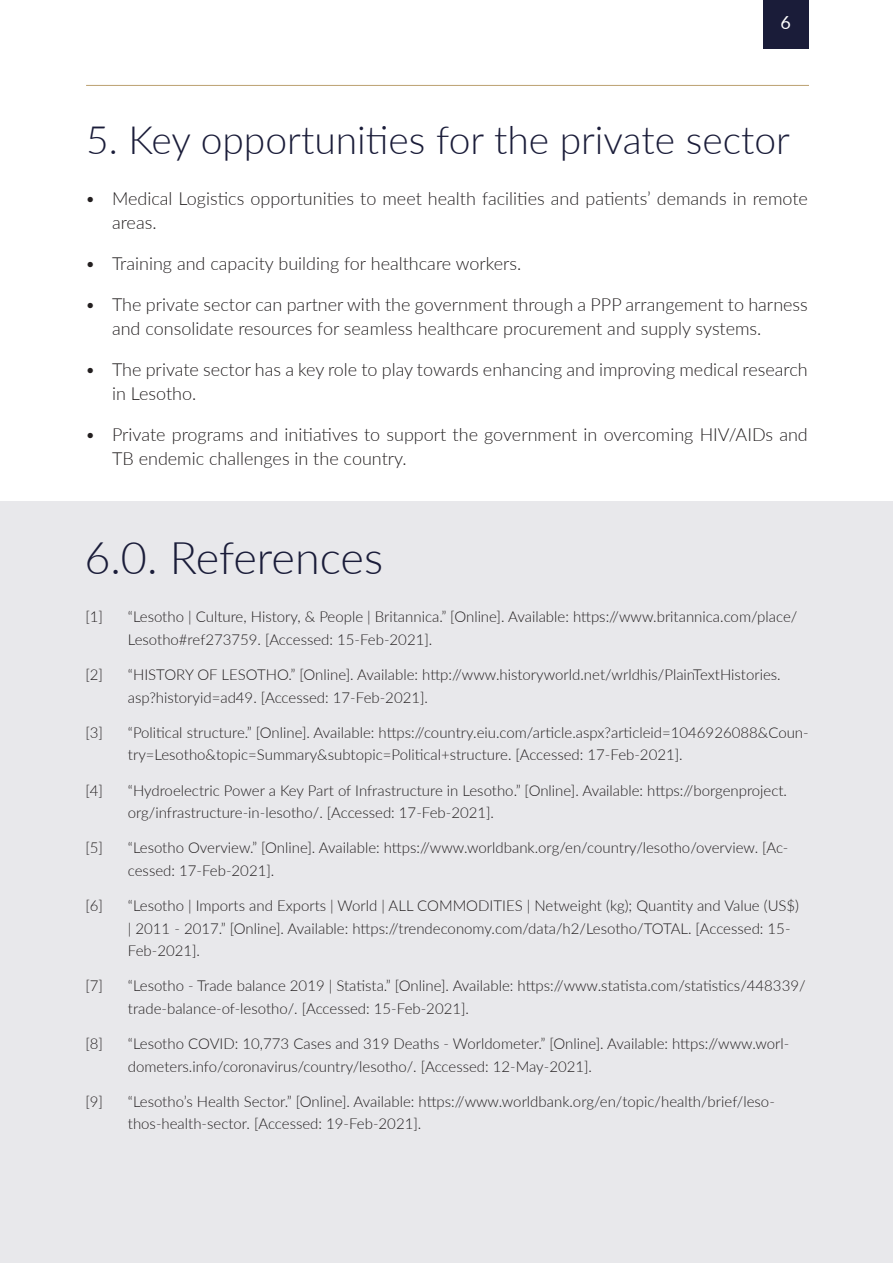
<style>
.page{position:relative;width:893px;height:1263px;background:#fff}
.page>*{position:absolute;margin:0;border:0;box-sizing:border-box;transform-origin:0 0}
.t1{font:300 45px "Lato";color:#1a1c39}
.t2{font:300 39px "Lato";color:#1a1c39}
.t3{font:300 18px/24px "Lato";color:#231f20}
.t4{font:18px "Lato";color:#fff}
.t5{font:300 15px/22.5px "Lato";color:#231f20}
</style>
<div class="page">
<div style="left:763px;top:0;width:46px;height:49px;background:#1a1c39"></div>
<hr style="left:86px;top:85px;width:723px;height:1px;background:#bba070">
<div style="left:0;top:502px;width:893px;height:761px;background:#e8e8eb"></div>
<p class="t4" style="left:781px;top:10px;width:12px">6</p>
<p class="t2" style="left:86px;top:113px;width:705px">5. Key opportunities for the private sector</p>
<p class="t3" style="left:112px;top:186px;width:697px;text-indent:-27px">• Medical Logistics opportunities to meet health facilities and patients’ demands in remote areas.</p>
<p class="t3" style="left:85px;top:251px;width:438px">• Training and capacity building for healthcare workers.</p>
<p class="t3" style="left:112px;top:292px;width:697px;text-indent:-27px">• The private sector can partner with the government through a PPP arrangement to harness and consolidate resources for seamless healthcare procurement and supply systems.</p>
<p class="t3" style="left:112px;top:357px;width:697px;text-indent:-27px">• The private sector has a key role to play towards enhancing and improving medical research in Lesotho.</p>
<p class="t3" style="left:112px;top:422px;width:697px;text-indent:-27px">• Private programs and initiatives to support the government in overcoming HIV/AIDs and<br>TB endemic challenges in the country.</p>
<p class="t1" style="left:84px;top:527px;width:300px">6.0. References</p>
<p class="t5" style="left:85px;top:605px;width:19px">[1]</p>
<p class="t5" style="left:128px;top:605px;width:671px">“Lesotho | Culture, History, &amp; People | Britannica.” [Online]. Available: https://www.britannica.com/place/<br>Lesotho#ref273759. [Accessed: 15-Feb-2021].</p>
<p class="t5" style="left:85px;top:663px;width:19px">[2]</p>
<p class="t5" style="left:128px;top:663px;width:654px">“HISTORY OF LESOTHO.” [Online]. Available: http://www.historyworld.net/wrldhis/PlainTextHistories. asp?historyid=ad49. [Accessed: 17-Feb-2021].</p>
<p class="t5" style="left:85px;top:721px;width:19px">[3]</p>
<p class="t5" style="left:128px;top:721px;width:682px">“Political structure.” [Online]. Available: https://country.eiu.com/article.aspx?articleid=1046926088&amp;Coun&shy;try=Lesotho&amp;topic=Summary&amp;subtopic=Political+structure. [Accessed: 17-Feb-2021].</p>
<p class="t5" style="left:85px;top:778px;width:19px">[4]</p>
<p class="t5" style="left:128px;top:778px;width:661px">“Hydroelectric Power a Key Part of Infrastructure in Lesotho.” [Online]. Available: https://borgenproject. org/infrastructure-in-lesotho/. [Accessed: 17-Feb-2021].</p>
<p class="t5" style="left:85px;top:836px;width:19px">[5]</p>
<p class="t5" style="left:128px;top:836px;width:662px">“Lesotho Overview.” [Online]. Available: https://www.worldbank.org/en/country/lesotho/overview. [Ac&shy;cessed: 17-Feb-2021].</p>
<p class="t5" style="left:85px;top:894px;width:19px">[6]</p>
<p class="t5" style="left:128px;top:894px;width:673px">“Lesotho | Imports and Exports | World | ALL COMMODITIES | Netweight (kg); Quantity and Value (US$) | 2011 - 2017.” [Online]. Available: https://trendeconomy.com/data/h2/Lesotho/TOTAL. [Accessed: 15-<br>Feb-2021].</p>
<p class="t5" style="left:85px;top:974px;width:19px">[7]</p>
<p class="t5" style="left:128px;top:974px;width:679px">“Lesotho - Trade balance 2019 | Statista.” [Online]. Available: https://www.statista.com/statistics/448339/ trade-balance-of-lesotho/. [Accessed: 15-Feb-2021].</p>
<p class="t5" style="left:85px;top:1032px;width:19px">[8]</p>
<p class="t5" style="left:128px;top:1032px;width:663px">“Lesotho COVID: 10,773 Cases and 319 Deaths - Worldometer.” [Online]. Available: https://www.worl&shy;dometers.info/coronavirus/country/lesotho/. [Accessed: 12-May-2021].</p>
<p class="t5" style="left:85px;top:1090px;width:19px">[9]</p>
<p class="t5" style="left:128px;top:1090px;width:648px">“Lesotho’s Health Sector.” [Online]. Available: https://www.worldbank.org/en/topic/health/brief/leso&shy;thos-health-sector. [Accessed: 19-Feb-2021].</p>
</div>
